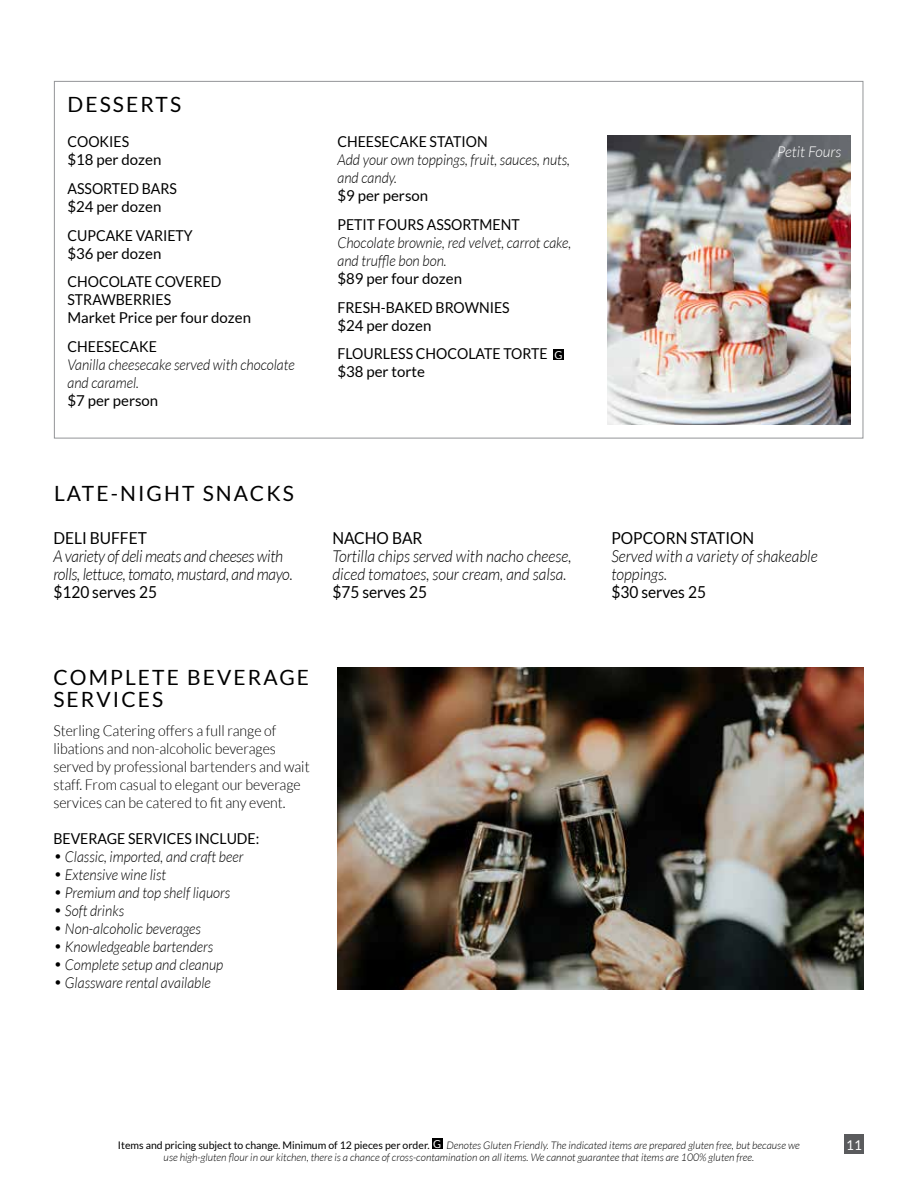
<style>
.page{position:relative;width:918px;height:1188px;background:#fff}
.page>*{position:absolute;margin:0;border:0;box-sizing:border-box;transform-origin:0 0}
.t1{font:21px/22.5px "Lato";letter-spacing:.1em;color:#000}
.t2{font:italic 300 16.5px/18px "Lato";color:#000;scale:.94 1}
.t3{font:italic 300 16.5px/18px "Lato";letter-spacing:-.02em;color:#000;scale:.94 1}
.t4{font:16.5px "Lato";color:#000;scale:.94 1}
.t5{font:italic 300 15px "Lato";color:#000}
.t6{font:300 15px/18px "Lato";color:#000;scale:.94 1}
.t7{font:15px/18px "Lato";color:#000;scale:.94 1}
.t8{font:italic 300 15px/18px "Lato";color:#000;scale:.94 1}
.t9{font:15px/28.8px "Lato";color:#000}
.t10{font:italic 300 15px "Lato";color:#fff}
.t11{font:13.5px "Lato";color:#fff}
.t12{font:italic 300 10.5px/12px "Lato";color:#000;text-align:center}
.s1{font-size:10.95px;color:#fff}
.s2{font-weight:400;font-style:normal}
.s3{font-weight:400;font-style:normal;font-size:10.95px;color:#fff}
</style>
<div class="page">
<div style="left:553px;top:349px;width:11px;height:11px;background:#000"></div>
<div style="left:844px;top:1134px;width:20px;height:20px;background:#5a5b5d"></div>
<img style="left:607px;top:135px;width:243px;height:289px">
<img style="left:337px;top:668px;width:526px;height:322px">
<div style="left:432px;top:1138px;width:10px;height:11px;background:#000"></div>
<h1 class="t1" style="left:68px;top:93px;width:115px">DESSERTS</h1>
<h3 class="t7" style="left:68px;top:133px;width:101px">COOKIES<br>$18 per dozen</h3>
<h3 class="t7" style="left:68px;top:179px;width:118px">ASSORTED BARS $24 per dozen</h3>
<h3 class="t7" style="left:68px;top:226px;width:135px">CUPCAKE VARIETY $36 per dozen</h3>
<h3 class="t7" style="left:68px;top:273px;width:197px">CHOCOLATE COVERED<br>STRAWBERRIES<br>Market Price per four dozen</h3>
<h3 class="t7" style="left:68px;top:338px;width:97px">CHEESECAKE</h3>
<h3 class="t8" style="left:68px;top:356px;width:243px">Vanilla cheesecake served with chocolate and caramel.</h3>
<h3 class="t9" style="left:68px;top:386px;width:92px">$7 per person</h3>
<h3 class="t7" style="left:337px;top:133px;width:161px">CHEESECAKE STATION</h3>
<h3 class="t8" style="left:337px;top:151px;width:249px">Add your own toppings, fruit, sauces, nuts, and candy.</h3>
<h3 class="t9" style="left:337px;top:181px;width:184px">$9 per person<br>PETIT FOURS ASSORTMENT</h3>
<h3 class="t8" style="left:337px;top:234px;width:250px">Chocolate brownie, red velvet, carrot cake, and truffle bon bon.</h3>
<h3 class="t9" style="left:337px;top:264px;width:174px">$89 per four dozen<br>FRESH-BAKED BROWNIES</h3>
<h3 class="t9" style="left:337px;top:311px;width:227px">$24 per dozen<br>FLOURLESS CHOCOLATE TORTE <span class="s1">G</span></h3>
<h3 class="t9" style="left:337px;top:358px;width:89px">$38 per torte</h3>
<h1 class="t1" style="left:54px;top:482px;width:241px">LATE-NIGHT SNACKS</h1>
<h2 class="t4" style="left:53px;top:529px;width:101px">DELI BUFFET</h2>
<h2 class="t3" style="left:53px;top:548px;width:256px">A variety of deli meats and cheeses with rolls, lettuce, tomato, mustard, and mayo.</h2>
<h2 class="t4" style="left:53px;top:583px;width:112px">$120 serves 25</h2>
<h2 class="t4" style="left:332px;top:529px;width:97px">NACHO BAR</h2>
<h2 class="t2" style="left:332px;top:548px;width:256px">Tortilla chips served with nacho cheese, diced tomatoes, sour cream, and salsa.</h2>
<h2 class="t4" style="left:332px;top:583px;width:102px">$75 serves 25</h2>
<h1 class="t1" style="left:53px;top:666px;width:257px">COMPLETE BEVERAGE<br>SERVICES</h1>
<h3 class="t6" style="left:53px;top:722px;width:274px">Sterling Catering offers a full range of libations and non-alcoholic beverages served by professional bartenders and wait staff. From casual to elegant our beverage services can be catered to fit any event.</h3>
<h3 class="t7" style="left:53px;top:830px;width:221px">BEVERAGE SERVICES INCLUDE:</h3>
<h3 class="t5" style="left:53px;top:849px;width:192px">• Classic, imported, and craft beer</h3>
<h3 class="t5" style="left:53px;top:867px;width:114px">• Extensive wine list</h3>
<h3 class="t5" style="left:53px;top:885px;width:179px">• Premium and top shelf liquors</h3>
<h3 class="t5" style="left:53px;top:903px;width:72px">• Soft drinks</h3>
<h3 class="t5" style="left:53px;top:921px;width:149px">• Non-alcoholic beverages</h3>
<h3 class="t5" style="left:53px;top:939px;width:162px">• Knowledgeable bartenders</h3>
<h3 class="t5" style="left:53px;top:957px;width:172px">• Complete setup and cleanup</h3>
<h3 class="t5" style="left:53px;top:975px;width:159px">• Glassware rental available</h3>
<h3 class="t10" style="left:777px;top:143px;width:66px">Petit Fours</h3>
<h2 class="t4" style="left:611px;top:529px;width:154px">POPCORN STATION</h2>
<h2 class="t2" style="left:611px;top:548px;width:221px">Served with a variety of shakeable toppings.</h2>
<h2 class="t4" style="left:611px;top:583px;width:102px">$30 serves 25</h2>
<p class="t12" style="left:118px;top:1139px;width:683px"><span class="s2">Items and pricing subject to change. Minimum of 12 pieces per order.</span> <span class="s3">G</span> Denotes Gluten Friendly. The indicated items are prepared gluten free, but because we use high-gluten flour in our kitchen, there is a chance of cross-contamination on all items. We cannot guarantee that items are 100% gluten free.</p>
<p class="t11" style="left:846px;top:1137px;width:17px">11</p>
</div>
